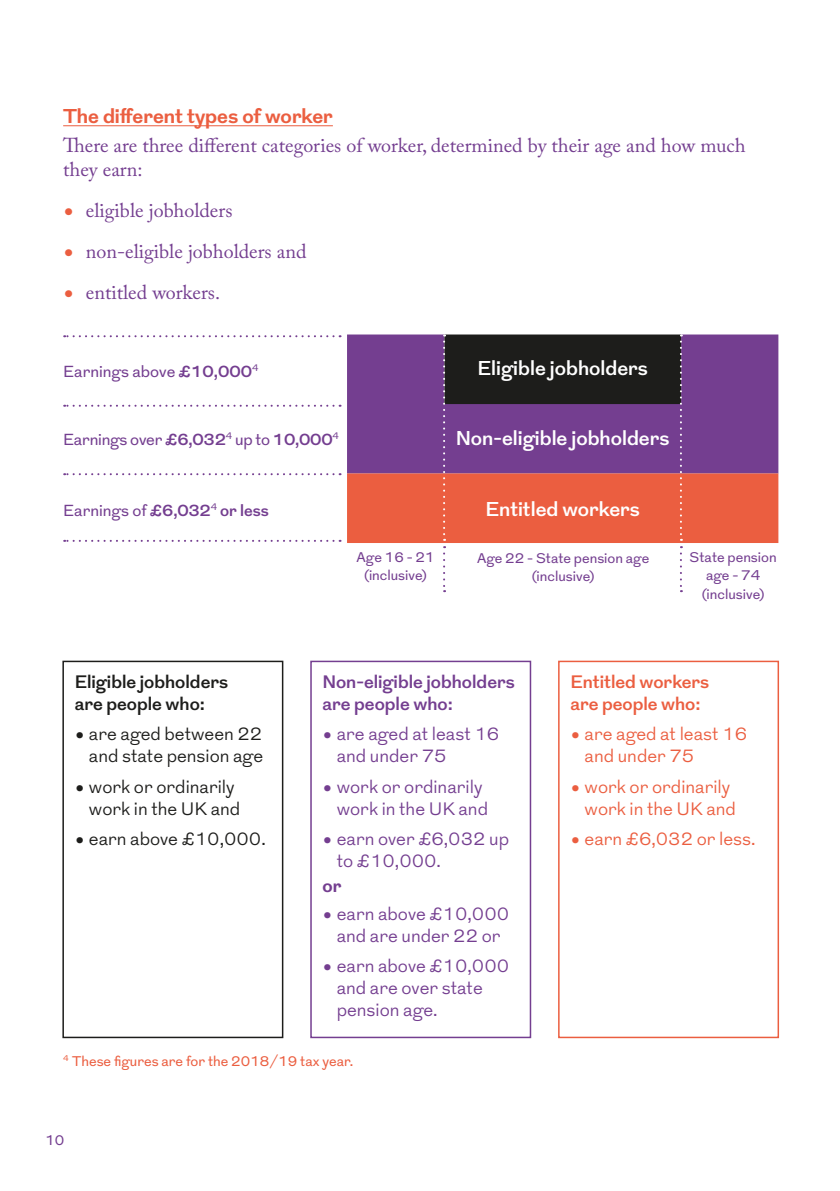
<style>
.page{position:relative;width:840px;height:1191px;background:#fff}
.page>*{position:absolute;margin:0;border:0;box-sizing:border-box;transform-origin:0 0}
.t1{font:20px/24px "Adobe Caslon Pro";color:#743e90}
.t2{font:600 20px "Grot";color:#fff}
.t3{font:700 20px "Grot";color:#eb5e40}
.t4{font:300 18px/22px "Grot";color:#743e90}
.t5{font:300 18px/22px "Grot";color:#1d1d1b;text-align:right}
.t6{font:300 18px/22px "Grot";color:#eb5e40}
.t7{font:600 18px/22px "Grot";color:#743e90}
.t8{font:600 18px/22px "Grot";color:#1d1d1b}
.t9{font:600 18px/22px "Grot";color:#eb5e40}
.t10{font:700 18px "Grot";color:#743e90}
.t11{font:16px "Grot";letter-spacing:-.015em;color:#743e90}
.t12{font:600 16px "Grot";color:#743e90}
.t13{font:14px/18px "Grot";color:#743e90;text-align:center}
.t14{font:14px "Grot";color:#eb5e40}
.s1{font-family:"Big Caslon";font-weight:500;color:#eb5e40}
.s2{font-weight:600}
.s3{font-weight:400}
.s4{font-family:"Big Caslon";font-weight:500}
</style>
<div class="page">
<div style="left:62px;top:660px;width:221px;height:378px;border:2px solid #1d1d1b"></div>
<div style="left:557px;top:660px;width:221px;height:378px;border:2px solid #eb5e40"></div>
<div style="left:310px;top:660px;width:221px;height:378px;border:2px solid #743e90"></div>
<div style="left:347px;top:334px;width:431px;height:139px;background:#743e90"></div>
<div style="left:347px;top:473px;width:431px;height:70px;background:#eb5e40;border:2px solid #eb5e40"></div>
<hr style="left:63px;top:125px;width:270px;height:1px;background:#eb5e40">
<svg style="left:64px;top:405px;width:269px;height:2px"></svg>
<svg style="left:64px;top:473px;width:269px;height:2px"></svg>
<svg style="left:64px;top:540px;width:269px;height:2px"></svg>
<svg style="left:64px;top:335px;width:269px;height:2px"></svg>
<div style="left:445px;top:335px;width:235px;height:68px;background:#1d1d1b"></div>
<div style="left:444px;top:334px;width:236px;height:70px;border:2px solid #1d1d1b"></div>
<svg style="left:443px;top:334px;width:2px;height:258px"></svg>
<svg style="left:679px;top:334px;width:2px;height:258px"></svg>
<p class="t3" style="left:63px;top:102px;width:271px">The different types of worker</p>
<p class="t1" style="left:63px;top:133px;width:683px">There are three different categories of worker, determined by their age and how much they earn:</p>
<p class="t1" style="left:63px;top:198px;width:171px"><span class="s1">•</span> eligible jobholders</p>
<p class="t1" style="left:63px;top:239px;width:244px"><span class="s1">•</span> non-eligible jobholders and</p>
<p class="t1" style="left:63px;top:280px;width:158px"><span class="s1">•</span> entitled workers.</p>
<p class="t11" style="left:63px;top:360px;width:197px">Earnings above <span class="s2">£10,000</span><sup>4</sup></p>
<p class="t11" style="left:63px;top:428px;width:277px">Earnings over <span class="s2">£6,032</span><sup>4</sup> up to <span class="s2">10,000</span><sup>4</sup></p>
<p class="t2" style="left:477px;top:355px;width:172px">Eligible jobholders</p>
<p class="t2" style="left:455px;top:424px;width:215px">Non-eligible jobholders</p>
<p class="t12" style="left:63px;top:499px;width:207px"><span class="s3">Earnings of</span> £6,032<sup>4</sup> or less</p>
<p class="t2" style="left:485px;top:495px;width:156px">Entitled workers</p>
<p class="t13" style="left:356px;top:549px;width:79px">Age 16 - 21 (inclusive)</p>
<p class="t13" style="left:689px;top:549px;width:88px">State pension age - 74 (inclusive)</p>
<p class="t13" style="left:477px;top:549px;width:174px">Age 22 - State pension age (inclusive)</p>
<p class="t8" style="left:75px;top:671px;width:155px">Eligible jobholders are people who:</p>
<p class="t5" style="left:75px;top:723px;width:190px"><span class="s4">•</span> are aged between 22 and state pension age</p>
<p class="t5" style="left:89px;top:776px;width:153px;text-align:left;text-indent:-14px"><span class="s4">•</span> work or ordinarily work in the UK and</p>
<p class="t5" style="left:75px;top:828px;width:192px"><span class="s4">•</span> earn above £10,000.</p>
<p class="t7" style="left:322px;top:671px;width:194px">Non-eligible jobholders are people who:</p>
<p class="t4" style="left:336px;top:723px;width:164px;text-indent:-14px"><span class="s4">•</span> are aged at least 16 and under 75</p>
<p class="t4" style="left:336px;top:776px;width:153px;text-indent:-14px"><span class="s4">•</span> work or ordinarily work in the UK and</p>
<p class="t4" style="left:336px;top:828px;width:174px;text-indent:-14px"><span class="s4">•</span> earn over £6,032 up to £10,000.</p>
<p class="t10" style="left:322px;top:873px;width:20px">or</p>
<p class="t4" style="left:322px;top:903px;width:188px;text-align:center"><span class="s4">•</span> earn above £10,000 and are under 22 or</p>
<p class="t4" style="left:336px;top:955px;width:174px;text-indent:-14px"><span class="s4">•</span> earn above £10,000 and are over state pension age.</p>
<p class="t14" style="left:63px;top:1052px;width:291px"><sup>4</sup> These figures are for the 2018/19 tax year.</p>
<p class="t13" style="left:45px;top:1131px;width:21px">10</p>
<p class="t9" style="left:570px;top:671px;width:140px">Entitled workers are people who:</p>
<p class="t6" style="left:584px;top:723px;width:164px;text-indent:-14px"><span class="s4">•</span> are aged at least 16 and under 75</p>
<p class="t6" style="left:584px;top:776px;width:153px;text-indent:-14px"><span class="s4">•</span> work or ordinarily work in the UK and</p>
<p class="t6" style="left:570px;top:828px;width:187px"><span class="s4">•</span> earn £6,032 or less.</p>
</div>
